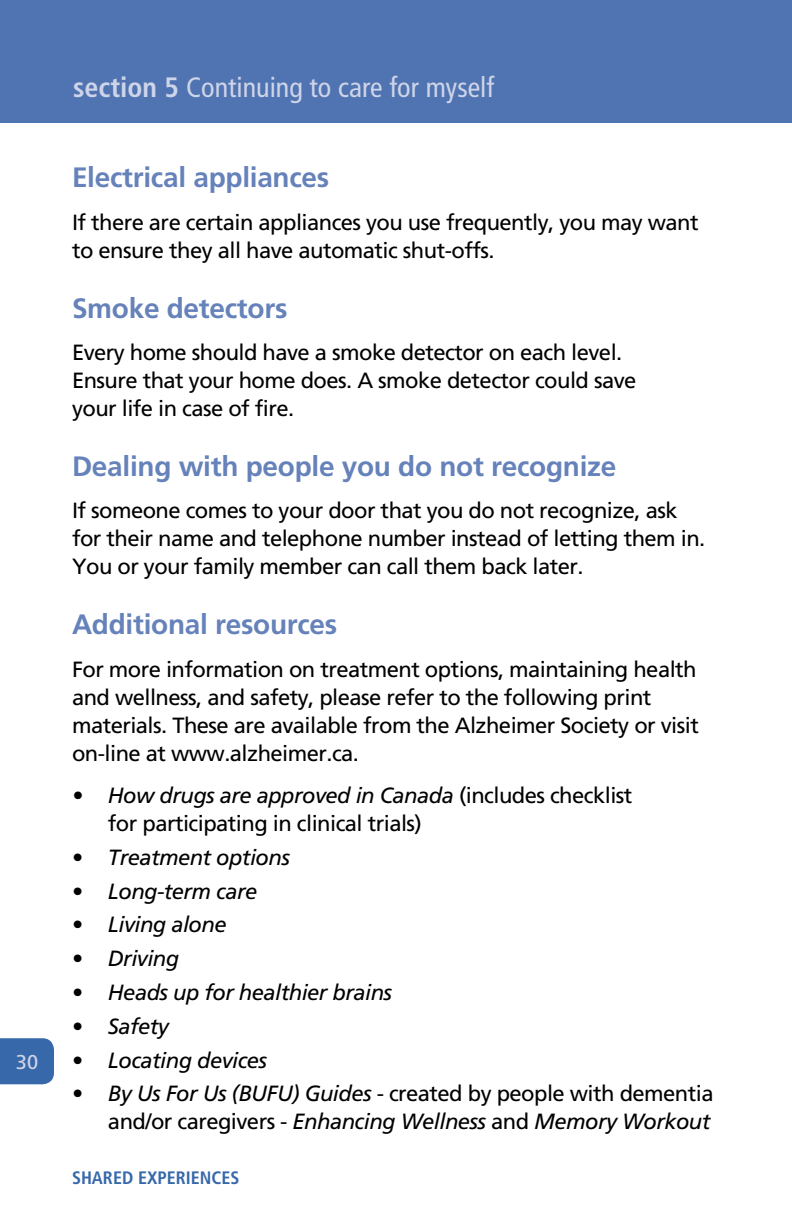
<style>
.page{position:relative;width:792px;height:1224px;background:#fff}
.page>*{position:absolute;margin:0;border:0;box-sizing:border-box;transform-origin:0 0}
.t1{font:700 28px "Frutiger";letter-spacing:-.01em;color:#6682ba}
.t2{font:condensed 28px "Frutiger";color:#cfd5e9}
.t3{font:22px/28px "Frutiger";letter-spacing:-.025em;color:#000}
.t4{font:italic 22px/28px "Frutiger";letter-spacing:-.025em;color:#000;text-align:right}
.t5{font:20px "Frutiger";color:#cfd5e9}
.t6{font:700 condensed 18px "Frutiger";color:#3768a9}
.s1{font-weight:700}
.s2{font-style:italic}
.s3{font-style:normal}
</style>
<div class="page">
<div style="left:0;top:0;width:792px;height:122px;background:#5074b1"></div>
<div style="left:0;top:1038px;width:54px;height:46px;background:#3768a9"></div>
<p class="t5" style="left:16px;top:1050px;width:24px">30</p>
<p class="t2" style="left:73px;top:71px;width:423px"><span class="s1">section 5</span> Continuing to care for myself</p>
<p class="t1" style="left:72px;top:161px;width:259px">Electrical appliances</p>
<p class="t3" style="left:72px;top:208px;width:628px">If there are certain appliances you use frequently, you may want to ensure they all have automatic shut-offs.</p>
<p class="t1" style="left:72px;top:292px;width:217px">Smoke detectors</p>
<p class="t3" style="left:72px;top:338px;width:566px">Every home should have a smoke detector on each level.<br>Ensure that your home does. A smoke detector could save your life in case of fire.</p>
<p class="t1" style="left:72px;top:450px;width:546px">Dealing with people you do not recognize</p>
<p class="t3" style="left:72px;top:497px;width:635px">If someone comes to your door that you do not recognize, ask for their name and telephone number instead of letting them in.<br>You or your family member can call them back later.</p>
<p class="t1" style="left:72px;top:608px;width:267px">Additional resources</p>
<p class="t3" style="left:72px;top:655px;width:628px">For more information on treatment options, maintaining health and wellness, and safety, please refer to the following print materials. These are available from the Alzheimer Society or visit on-line at www.alzheimer.ca.</p>
<p class="t3" style="left:108px;top:781px;width:526px;text-indent:-36px"><span class="s2">• How drugs are approved in Canada</span> (includes checklist for participating in clinical trials)</p>
<p class="t4" style="left:72px;top:843px;width:219px">• Treatment options</p>
<p class="t4" style="left:72px;top:877px;width:187px">• Long-term care</p>
<p class="t4" style="left:72px;top:911px;width:156px">• Living alone</p>
<p class="t4" style="left:72px;top:944px;width:109px">• Driving</p>
<p class="t4" style="left:72px;top:978px;width:322px">• Heads up for healthier brains</p>
<p class="t4" style="left:72px;top:1012px;width:98px">• Safety</p>
<p class="t4" style="left:72px;top:1046px;width:197px">• Locating devices</p>
<p class="t4" style="left:72px;top:1080px;width:643px">• By Us For Us (BUFU) Guides <span class="s3">- created by people with dementia and/or caregivers -</span> Enhancing Wellness <span class="s3">and</span> Memory Workout</p>
<p class="t6" style="left:72px;top:1167px;width:169px">SHARED EXPERIENCES</p>
</div>
